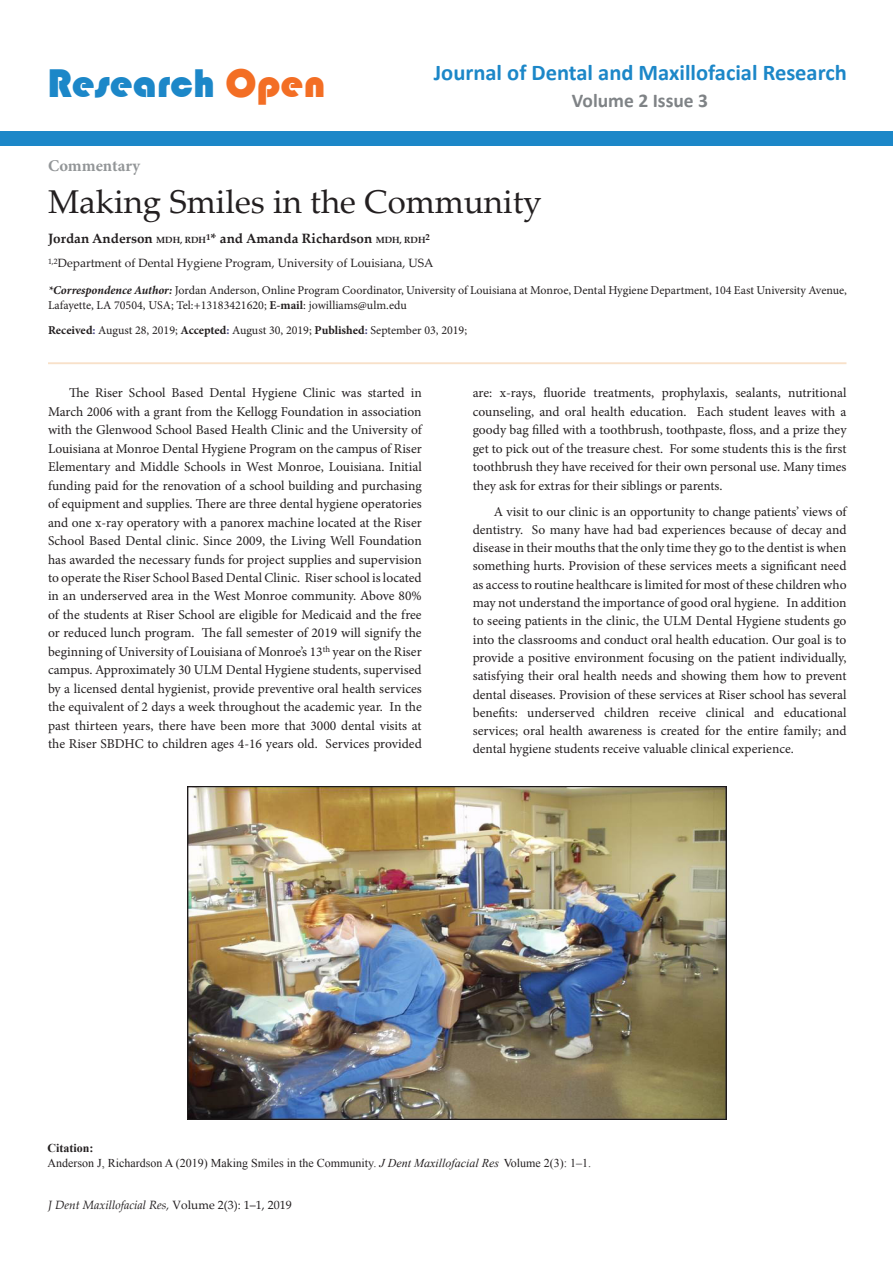
<style>
.page{position:relative;width:893px;height:1263px;background:#fff}
.page>*{position:absolute;margin:0;border:0;box-sizing:border-box;transform-origin:0 0}
.t1{font:41.25px "Bauhaus 93";color:#1c87c8}
.t2{font:33px "Palatino Linotype";color:#231f20}
.t3{font:700 22.5px "Calibri";color:#1c87c8}
.t4{font:700 19.5px "Calibri";color:#7f8386}
.t5{font:700 16.5px "Minion Pro";color:#939698}
.Body_text{font:13.5px/18.5px "Minion Pro";color:#231f20;text-align:justify}
.Authors{font:700 13.5px "Palatino Linotype";color:#231f20}
.Correspondence{font:12px/15px "Minion Pro";color:#231f20}
.AB_TX{font:12px "Times New Roman";color:#231f20}
.rece{font:12px "Minion Pro";color:#231f20}
.Aff{font:12px "Palatino Linotype";color:#231f20}
.t6{font:italic 12px "Palatino Linotype";color:#231f20}
.AB_TX-2{font:700 12px "Times New Roman";color:#231f20}
.s1{color:#f36e24}
.s2{font-size:9px}
.s3{font-weight:700;font-style:italic}
.s4{font-weight:700}
.s5{font-weight:700;color:#454487}
.s6{font-style:italic}
.s7{font-style:normal}
</style>
<div class="page">
<div style="left:0;top:131px;width:893px;height:15px;background:#1c87c8"></div>
<hr style="left:48px;top:362px;width:798px;height:2px;background:#f8e1c9">
<img style="left:189px;top:788px;width:536px;height:330px">
<h1 class="t1" style="left:47px;top:60px;width:280px">Research <span class="s1">Open</span></h1>
<h3 class="t3" style="left:434px;top:58px;width:415px">Journal of Dental and Maxillofacial Research</h3>
<h3 class="t4" style="left:572px;top:89px;width:138px">Volume 2 Issue 3</h3>
<p class="t5" style="left:48px;top:154px;width:94px">Commentary</p>
<p class="t2" style="left:48px;top:178px;width:495px">Making Smiles in the Community</p>
<p class="Authors" style="left:48px;top:229px;width:383px">Jordan Anderson <span class="s2">MDH, RDH</span><sup>1</sup>* and Amanda Richardson <span class="s2">MDH, RDH</span><sup>2</sup></p>
<p class="Aff" style="left:48px;top:254px;width:387px"><sup>1,2</sup>Department of Dental Hygiene Program, University of Louisiana, USA</p>
<p class="Correspondence" style="left:48px;top:282px;width:800px"><span class="s3">*Correspondence Author:</span> Jordan Anderson, Online Program Coordinator, University of Louisiana at Monroe, Dental Hygiene Department, 104 East University Avenue,<br>Lafayette, LA 70504, USA; Tel:+13183421620; <span class="s4">E-mail</span>: jowilliams@ulm.edu</p>
<p class="rece" style="left:48px;top:322px;width:421px"><span class="s4">Received</span><span class="s5">:</span> August 28, 2019; <span class="s4">Accepted</span><span class="s5">:</span> August 30, 2019; <span class="s4">Published</span><span class="s5">:</span> September 03, 2019;</p>
<p class="Body_text" style="left:48px;top:384px;width:375px;text-indent:21px">The Riser School Based Dental Hygiene Clinic was started in March 2006 with a grant from the Kellogg Foundation in association with the Glenwood School Based Health Clinic and the University of Louisiana at Monroe Dental Hygiene Program on the campus of Riser Elementary and Middle Schools in West Monroe, Louisiana. Initial funding paid for the renovation of a school building and purchasing of equipment and supplies. There are three dental hygiene operatories and one x-ray operatory with a panorex machine located at the Riser School Based Dental clinic. Since 2009, the Living Well Foundation has awarded the necessary funds for project supplies and supervision to operate the Riser School Based Dental Clinic. Riser school is located in an underserved area in the West Monroe community. Above 80% of the students at Riser School are eligible for Medicaid and the free or reduced lunch program. The fall semester of 2019 will signify the beginning of University of Louisiana of Monroe’s 13<sup>th</sup> year on the Riser campus. Approximately 30 ULM Dental Hygiene students, supervised by a licensed dental hygienist, provide preventive oral health services the equivalent of 2 days a week throughout the academic year. In the past thirteen years, there have been more that 3000 dental visits at the Riser SBDHC to children ages 4-16 years old. Services provided</p>
<p class="Body_text" style="left:473px;top:384px;width:375px">are: x-rays, fluoride treatments, prophylaxis, sealants, nutritional counseling, and oral health education. Each student leaves with a goody bag filled with a toothbrush, toothpaste, floss, and a prize they get to pick out of the treasure chest. For some students this is the first toothbrush they have received for their own personal use. Many times they ask for extras for their siblings or parents.</p>
<p class="Body_text" style="left:473px;top:502px;width:375px;text-indent:21px">A visit to our clinic is an opportunity to change patients’ views of dentistry. So many have had bad experiences because of decay and disease in their mouths that the only time they go to the dentist is when something hurts. Provision of these services meets a significant need as access to routine healthcare is limited for most of these children who may not understand the importance of good oral hygiene. In addition to seeing patients in the clinic, the ULM Dental Hygiene students go into the classrooms and conduct oral health education. Our goal is to provide a positive environment focusing on the patient individually, satisfying their oral health needs and showing them how to prevent dental diseases. Provision of these services at Riser school has several benefits: underserved children receive clinical and educational services; oral health awareness is created for the entire family; and dental hygiene students receive valuable clinical experience.</p>
<p class="AB_TX-2" style="left:47px;top:1139px;width:47px">Citation:</p>
<p class="AB_TX" style="left:47px;top:1154px;width:545px">Anderson J, Richardson A (2019) Making Smiles in the Community. <span class="s6">J Dent Maxillofacial Res</span> Volume 2(3): 1–1.</p>
<p class="t6" style="left:48px;top:1196px;width:245px">J Dent Maxillofacial Res, <span class="s7">Volume 2(3): 1–1, 2019</span></p>
</div>
